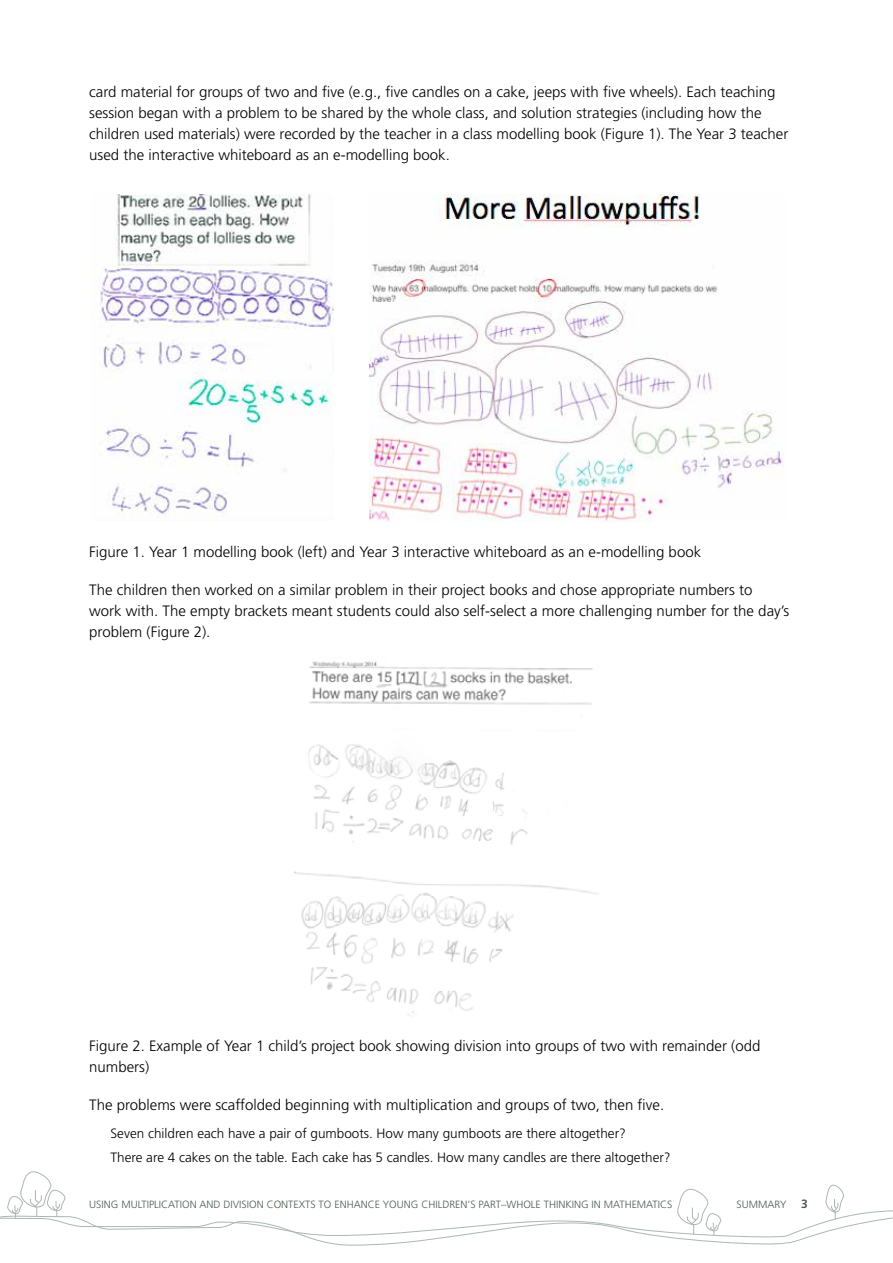
<style>
.page{position:relative;width:893px;height:1263px;background:#fff}
.page>*{position:absolute;margin:0;border:0;box-sizing:border-box;transform-origin:0 0}
.t1{font:300 15px/21px "Frutiger";color:#000}
.t2{font:300 13.5px/23.7px "Frutiger";color:#000}
.t3{font:300 10.5px "Frutiger";color:#4c5b52}
.s1{font-weight:700;font-size:12px}
</style>
<div class="page">
<svg style="left:0;top:1171px;width:893px;height:75px"></svg>
<img style="left:94px;top:194px;width:239px;height:324px">
<img style="left:369px;top:194px;width:415px;height:327px">
<img style="left:295px;top:661px;width:303px;height:356px">
<p class="t1" style="left:89px;top:81px;width:701px">card material for groups of two and five (e.g., five candles on a cake, jeeps with five wheels). Each teaching session began with a problem to be shared by the whole class, and solution strategies (including how the children used materials) were recorded by the teacher in a class modelling book (Figure 1). The Year 3 teacher used the interactive whiteboard as an e-modelling book.</p>
<p class="t1" style="left:89px;top:542px;width:613px">Figure 1. Year 1 modelling book (left) and Year 3 interactive whiteboard as an e-modelling book</p>
<p class="t1" style="left:89px;top:580px;width:701px">The children then worked on a similar problem in their project books and chose appropriate numbers to<br>work with. The empty brackets meant students could also self-select a more challenging number for the day’s problem (Figure 2).</p>
<p class="t1" style="left:89px;top:1036px;width:673px">Figure 2. Example of Year 1 child’s project book showing division into groups of two with remainder (odd numbers)</p>
<p class="t1" style="left:89px;top:1095px;width:576px">The problems were scaffolded beginning with multiplication and groups of two, then five.</p>
<p class="t2" style="left:111px;top:1122px;width:562px">Seven children each have a pair of gumboots. How many gumboots are there altogether?<br>There are 4 cakes on the table. Each cake has 5 candles. How many candles are there altogether?</p>
<p class="t3" style="left:89px;top:1198px;width:585px">USING MULTIPLICATION AND DIVISION CONTEXTS TO ENHANCE YOUNG CHILDREN’S PART–WHOLE THINKING IN MATHEMATICS</p>
<p class="t3" style="left:737px;top:1198px;width:73px">SUMMARY <span class="s1">3</span></p>
</div>
